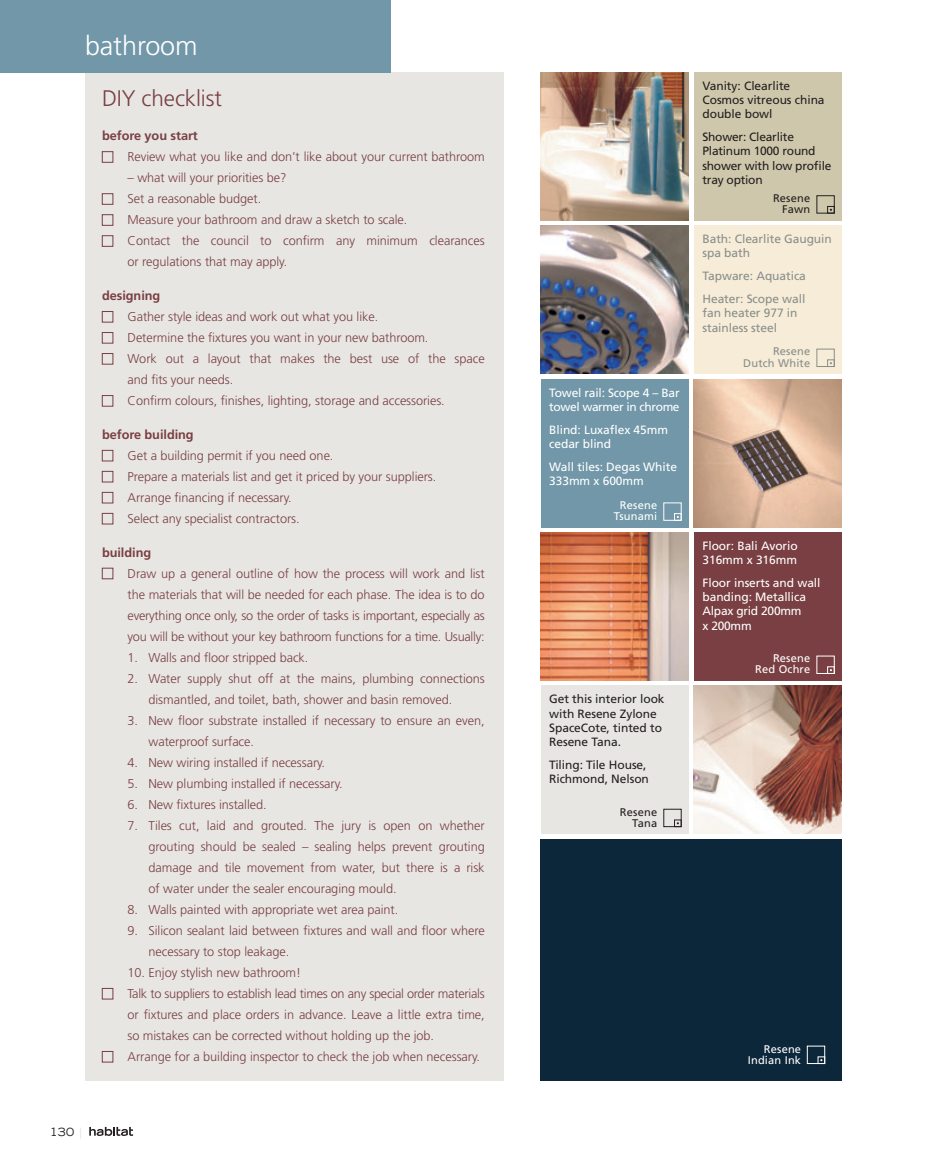
<style>
.page{position:relative;width:927px;height:1170px;background:#fff}
.page>*{position:absolute;margin:0;border:0;box-sizing:border-box;transform-origin:0 0}
.t1{font:300 27px "Frutiger";letter-spacing:-.005em;color:#fff}
.t2{font:300 22.5px "Frutiger";letter-spacing:-.005em;color:#793f42}
.t3{font:300 12.75px/21px "Frutiger";letter-spacing:-.005em;color:#793f42}
.t4{font:700 12.75px "Frutiger";letter-spacing:-.005em;color:#793f42}
.t5{font:12px/14.2px "Frutiger";letter-spacing:-.005em;color:#231f20}
.t6{font:12px/14.2px "Frutiger";letter-spacing:-.005em;color:#fff}
.t7{font:12px/14.2px "Frutiger";letter-spacing:-.005em;color:#898e8b}
.t8{font:12px/14.2px "Frutiger";letter-spacing:-.03em;color:#fff}
.t9{font:expanded 11.25px "Trade Gothic LH";color:#231f20}
.t10{font:11.1px/11.1px "Frutiger";letter-spacing:.015em;color:#fff;text-align:right}
.t11{font:11.1px/11.1px "Frutiger";letter-spacing:.015em;color:#231f20;text-align:right}
.t12{font:11.1px/11.1px "Frutiger";letter-spacing:.015em;color:#898e8b;text-align:right}
.s1{color:#dde2cd}
</style>
<div class="page">
<div style="left:85px;top:72px;width:419px;height:1008px;background:#e8e6e3"></div>
<div style="left:102px;top:151px;width:11px;height:11px;border:1px solid #793f42"></div>
<div style="left:102px;top:193px;width:11px;height:11px;border:1px solid #793f42"></div>
<div style="left:102px;top:214px;width:11px;height:11px;border:1px solid #793f42"></div>
<div style="left:102px;top:235px;width:11px;height:11px;border:1px solid #793f42"></div>
<div style="left:102px;top:311px;width:11px;height:11px;border:1px solid #793f42"></div>
<div style="left:102px;top:332px;width:11px;height:11px;border:1px solid #793f42"></div>
<div style="left:102px;top:353px;width:11px;height:11px;border:1px solid #793f42"></div>
<div style="left:102px;top:395px;width:11px;height:11px;border:1px solid #793f42"></div>
<div style="left:102px;top:450px;width:11px;height:11px;border:1px solid #793f42"></div>
<div style="left:102px;top:471px;width:11px;height:11px;border:1px solid #793f42"></div>
<div style="left:102px;top:492px;width:11px;height:11px;border:1px solid #793f42"></div>
<div style="left:102px;top:513px;width:11px;height:11px;border:1px solid #793f42"></div>
<div style="left:102px;top:568px;width:11px;height:11px;border:1px solid #793f42"></div>
<div style="left:102px;top:988px;width:11px;height:11px;border:1px solid #793f42"></div>
<div style="left:102px;top:1051px;width:11px;height:11px;border:1px solid #793f42"></div>
<div style="left:541px;top:685px;width:148px;height:148px;background:#e8e6e3"></div>
<div style="left:694px;top:532px;width:148px;height:148px;background:#793f42"></div>
<div style="left:541px;top:379px;width:148px;height:148px;background:#7197a8"></div>
<div style="left:694px;top:226px;width:148px;height:148px;background:#f6ecd7"></div>
<div style="left:694px;top:72px;width:148px;height:148px;background:#cfc7ab"></div>
<div style="left:541px;top:839px;width:301px;height:241px;background:#0c263a"></div>
<div style="left:817px;top:195px;width:17px;height:18px;border:1px solid #231f20"></div>
<div style="left:827px;top:206px;width:7px;height:7px;border:1px solid #231f20"></div>
<div style="left:664px;top:502px;width:17px;height:18px;border:1px solid #fff"></div>
<div style="left:674px;top:513px;width:7px;height:7px;border:1px solid #fff"></div>
<div style="left:827px;top:666px;width:7px;height:7px;border:1px solid #fff"></div>
<div style="left:664px;top:809px;width:17px;height:17px;border:1px solid #231f20"></div>
<div style="left:674px;top:819px;width:7px;height:7px;border:1px solid #231f20"></div>
<div style="left:817px;top:349px;width:17px;height:18px;border:1px solid #898e8b"></div>
<div style="left:827px;top:359px;width:7px;height:8px;border:1px solid #898e8b"></div>
<img style="left:541px;top:72px;width:148px;height:148px">
<img style="left:541px;top:226px;width:148px;height:148px">
<img style="left:694px;top:379px;width:148px;height:148px">
<img style="left:541px;top:532px;width:148px;height:148px">
<img style="left:694px;top:685px;width:148px;height:148px">
<div style="left:807px;top:1045px;width:18px;height:18px;border:1px solid #fff"></div>
<div style="left:818px;top:1056px;width:7px;height:7px;border:1px solid #fff"></div>
<div style="left:0;top:0;width:391px;height:72px;background:#7197a8"></div>
<svg style="left:89px;top:1126px;width:44px;height:9px"></svg>
<h1 class="t1" style="left:85px;top:31px;width:114px">bathroom</h1>
<h2 class="t2" style="left:102px;top:86px;width:121px">DIY checklist</h2>
<p class="t4" style="left:102px;top:128px;width:97px">before you start</p>
<p class="t3" style="left:128px;top:146px;width:359px">Review what you like and don’t like about your current bathroom</p>
<p class="t3" style="left:128px;top:167px;width:359px">– what will your priorities be?<br>Set a reasonable budget.<br>Measure your bathroom and draw a sketch to scale.<br>Contact the council to confirm any minimum clearances or regulations that may apply.</p>
<p class="t4" style="left:102px;top:288px;width:60px">designing</p>
<p class="t3" style="left:128px;top:306px;width:359px">Gather style ideas and work out what you like.<br>Determine the fixtures you want in your new bathroom.<br>Work out a layout that makes the best use of the space and fits your needs.<br>Confirm colours, finishes, lighting, storage and accessories.</p>
<p class="t4" style="left:102px;top:427px;width:93px">before building</p>
<p class="t3" style="left:128px;top:445px;width:310px">Get a building permit if you need one.<br>Prepare a materials list and get it priced by your suppliers.<br>Arrange financing if necessary.<br>Select any specialist contractors.</p>
<p class="t4" style="left:102px;top:544px;width:51px">building</p>
<p class="t3" style="left:128px;top:562px;width:359px;text-align:justify">Draw up a general outline of how the process will work and list the materials that will be needed for each phase. The idea is to do everything once only, so the order of tasks is important, especially as you will be without your key bathroom functions for a time. Usually:</p>
<p class="t3" style="left:128px;top:646px;width:182px">1. Walls and floor stripped back.</p>
<p class="t3" style="left:149px;top:667px;width:338px;text-indent:-21px">2. Water supply shut off at the mains, plumbing connections dismantled, and toilet, bath, shower and basin removed.</p>
<p class="t3" style="left:149px;top:709px;width:338px;text-indent:-21px">3. New floor substrate installed if necessary to ensure an even, waterproof surface.</p>
<p class="t3" style="left:128px;top:751px;width:199px">4. New wiring installed if necessary.</p>
<p class="t3" style="left:128px;top:772px;width:217px">5. New plumbing installed if necessary.</p>
<p class="t3" style="left:128px;top:793px;width:141px">6. New fixtures installed.</p>
<p class="t3" style="left:149px;top:814px;width:338px;text-align:justify;text-indent:-21px">7. Tiles cut, laid and grouted. The jury is open on whether grouting should be sealed – sealing helps prevent grouting damage and tile movement from water, but there is a risk of water under the sealer encouraging mould.</p>
<p class="t3" style="left:128px;top:898px;width:272px">8. Walls painted with appropriate wet area paint.</p>
<p class="t3" style="left:149px;top:919px;width:338px;text-indent:-21px">9. Silicon sealant laid between fixtures and wall and floor where necessary to stop leakage.</p>
<p class="t3" style="left:128px;top:961px;width:359px">10. Enjoy stylish new bathroom!<br>Talk to suppliers to establish lead times on any special order materials or fixtures and place orders in advance. Leave a little extra time, so mistakes can be corrected without holding up the job.<br>Arrange for a building inspector to check the job when necessary.</p>
<p class="t9" style="left:50px;top:1124px;width:34px">130 <span class="s1">|</span></p>
<p class="t8" style="left:549px;top:385px;width:132px">Towel rail: Scope 4 – Bar towel warmer in chrome</p>
<p class="t6" style="left:549px;top:422px;width:120px">Blind: Luxaflex 45mm cedar blind</p>
<p class="t6" style="left:549px;top:459px;width:129px">Wall tiles: Degas White<br>333mm x 600mm</p>
<p class="t10" style="left:614px;top:500px;width:45px;text-align:center">Resene<br>Tsunami</p>
<p class="t5" style="left:549px;top:692px;width:117px">Get this interior look with Resene Zylone<br>SpaceCote, tinted to<br>Resene Tana.</p>
<p class="t5" style="left:549px;top:757px;width:101px">Tiling: Tile House,<br>Richmond, Nelson</p>
<p class="t11" style="left:620px;top:806px;width:39px">Resene<br>Tana</p>
<p class="t5" style="left:702px;top:79px;width:124px">Vanity: Clearlite<br>Cosmos vitreous china double bowl</p>
<p class="t5" style="left:702px;top:130px;width:130px">Shower: Clearlite<br>Platinum 1000 round shower with low profile tray option</p>
<p class="t11" style="left:773px;top:193px;width:39px">Resene<br>Fawn</p>
<p class="t7" style="left:702px;top:232px;width:131px">Bath: Clearlite Gauguin spa bath</p>
<p class="t7" style="left:702px;top:265px;width:105px;line-height:22.8px">Tapware: Aquatica<br>Heater: Scope wall</p>
<p class="t7" style="left:702px;top:306px;width:97px">fan heater 977 in stainless steel</p>
<p class="t12" style="left:743px;top:346px;width:69px">Resene<br>Dutch White</p>
<p class="t6" style="left:702px;top:538px;width:97px">Floor: Bali Avorio<br>316mm x 316mm</p>
<p class="t6" style="left:702px;top:575px;width:120px">Floor inserts and wall banding: Metallica<br>Alpax grid 200mm<br>x 200mm</p>
<p class="t10" style="left:755px;top:653px;width:56px">Resene<br>Red Ochre</p>
<p class="t10" style="left:748px;top:1043px;width:55px">Resene<br>Indian Ink</p>
</div>
